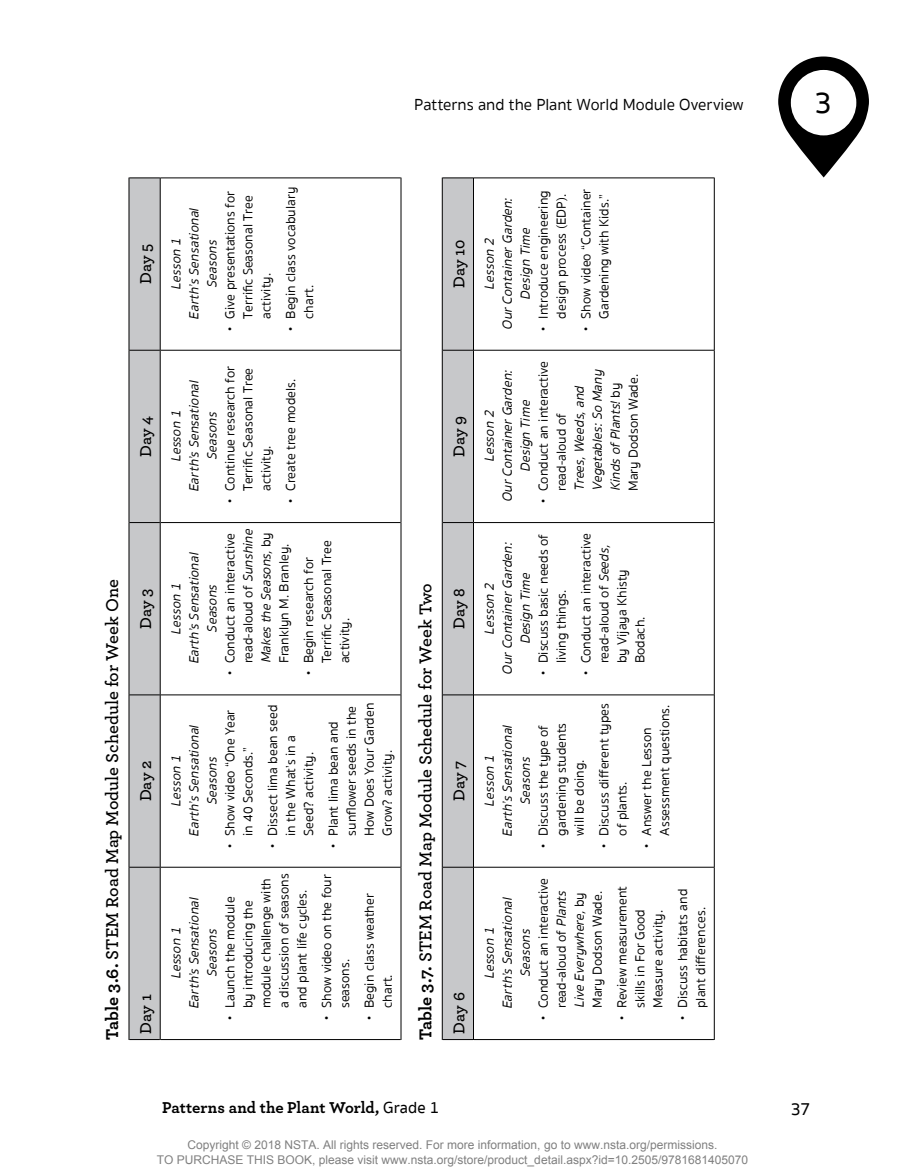
<style>
.page{position:relative;width:905px;height:1175px;background:#fff}
.page>*{position:absolute;margin:0;border:0;box-sizing:border-box;transform-origin:0 0}
.t1{font:500 31.35px "Sukhumvit Set";color:#000}
.t2{font:600 18px "Archer";letter-spacing:-.005em;color:#000}
.t3{font:500 18px "Sukhumvit Set";color:#000}
.t4{font:600 16.5px "Archer";letter-spacing:-.005em;color:#000}
.t5{font:16.5px "Sukhumvit Set Text";letter-spacing:-.005em;color:#000}
.t6{font:700 16.5px "Archer";color:#000}
.t7{font:13.5px/18px "Sukhumvit Set Text";color:#000}
.t8{font:italic 13.5px/18px "Sukhumvit Set Text";color:#000;text-align:center}
.t9{font:12px/14.4px "Arial";color:#808080;text-align:center}
.s1{font-weight:700}
.s2{font-style:italic}
.s3{font-style:normal}
.s4{font-family:"Sukhumvit Set";font-weight:500}
</style>
<div class="page">
<svg style="left:778px;top:56px;width:91px;height:121px"></svg>
<div style="left:130px;top:178px;width:30px;height:861px;background:#c7c8ca"></div>
<hr style="left:129px;top:867px;width:1px;height:173px;background:#000">
<hr style="left:129px;top:1039px;width:31px;height:1px;background:#000">
<hr style="left:129px;top:695px;width:1px;height:172px;background:#000">
<hr style="left:129px;top:866px;width:31px;height:1px;background:#000">
<hr style="left:129px;top:522px;width:1px;height:173px;background:#000">
<hr style="left:129px;top:350px;width:1px;height:172px;background:#000">
<hr style="left:129px;top:177px;width:1px;height:173px;background:#000">
<hr style="left:129px;top:177px;width:31px;height:1px;background:#000">
<hr style="left:129px;top:694px;width:31px;height:1px;background:#000">
<hr style="left:129px;top:522px;width:31px;height:1px;background:#000">
<hr style="left:160px;top:867px;width:1px;height:173px;background:#000">
<hr style="left:160px;top:1039px;width:240px;height:1px;background:#000">
<hr style="left:160px;top:695px;width:1px;height:172px;background:#000">
<hr style="left:160px;top:522px;width:1px;height:173px;background:#000">
<hr style="left:160px;top:350px;width:1px;height:172px;background:#000">
<hr style="left:160px;top:177px;width:1px;height:173px;background:#000">
<hr style="left:160px;top:177px;width:240px;height:1px;background:#000">
<hr style="left:400px;top:867px;width:1px;height:173px;background:#000">
<hr style="left:400px;top:695px;width:1px;height:172px;background:#000">
<hr style="left:400px;top:522px;width:1px;height:173px;background:#000">
<hr style="left:400px;top:350px;width:1px;height:172px;background:#000">
<hr style="left:400px;top:177px;width:1px;height:173px;background:#000">
<hr style="left:129px;top:350px;width:31px;height:1px;background:#000">
<hr style="left:160px;top:866px;width:240px;height:1px;background:#000">
<hr style="left:160px;top:694px;width:240px;height:1px;background:#000">
<hr style="left:160px;top:522px;width:240px;height:1px;background:#000">
<hr style="left:160px;top:350px;width:240px;height:1px;background:#000">
<div style="left:443px;top:178px;width:30px;height:861px;background:#c7c8ca"></div>
<hr style="left:442px;top:867px;width:1px;height:173px;background:#000">
<hr style="left:442px;top:1039px;width:31px;height:1px;background:#000">
<hr style="left:442px;top:695px;width:1px;height:172px;background:#000">
<hr style="left:442px;top:866px;width:31px;height:1px;background:#000">
<hr style="left:442px;top:522px;width:1px;height:173px;background:#000">
<hr style="left:442px;top:350px;width:1px;height:172px;background:#000">
<hr style="left:442px;top:177px;width:1px;height:173px;background:#000">
<hr style="left:442px;top:177px;width:31px;height:1px;background:#000">
<hr style="left:442px;top:694px;width:31px;height:1px;background:#000">
<hr style="left:442px;top:522px;width:31px;height:1px;background:#000">
<hr style="left:473px;top:867px;width:1px;height:173px;background:#000">
<hr style="left:474px;top:1039px;width:240px;height:1px;background:#000">
<hr style="left:473px;top:695px;width:1px;height:172px;background:#000">
<hr style="left:473px;top:522px;width:1px;height:173px;background:#000">
<hr style="left:473px;top:350px;width:1px;height:172px;background:#000">
<hr style="left:473px;top:177px;width:1px;height:173px;background:#000">
<hr style="left:474px;top:177px;width:240px;height:1px;background:#000">
<hr style="left:714px;top:867px;width:1px;height:173px;background:#000">
<hr style="left:714px;top:695px;width:1px;height:172px;background:#000">
<hr style="left:714px;top:522px;width:1px;height:173px;background:#000">
<hr style="left:714px;top:350px;width:1px;height:172px;background:#000">
<hr style="left:714px;top:177px;width:1px;height:173px;background:#000">
<hr style="left:442px;top:350px;width:31px;height:1px;background:#000">
<hr style="left:474px;top:866px;width:240px;height:1px;background:#000">
<hr style="left:474px;top:694px;width:240px;height:1px;background:#000">
<hr style="left:474px;top:522px;width:240px;height:1px;background:#000">
<hr style="left:474px;top:350px;width:240px;height:1px;background:#000">
<p class="t5" style="left:414px;top:93px;width:331px">Patterns and the Plant World Module Overview</p>
<h1 class="t1" style="left:814px;top:81px;width:19px">3</h1>
<h2 class="t2" style="left:99px;top:1040px;width:462px;rotate:-90deg"><span class="s1">Table 3.6.</span> STEM Road Map Module Schedule for Week One</h2>
<p class="t4" style="left:133px;top:284px;width:42px;rotate:-90deg">Day 5</p>
<p class="t4" style="left:133px;top:457px;width:43px;rotate:-90deg">Day 4</p>
<p class="t4" style="left:133px;top:629px;width:42px;rotate:-90deg">Day 3</p>
<p class="t4" style="left:133px;top:801px;width:42px;rotate:-90deg">Day 2</p>
<p class="t4" style="left:133px;top:1033px;width:41px;rotate:-90deg">Day 1</p>
<p class="t8" style="left:167px;top:320px;width:116px;rotate:-90deg">Lesson 1<br>Earth’sSensational<br>Seasons</p>
<p class="t7" style="left:221px;top:319px;width:129px;text-indent:-12px;rotate:-90deg">• Give presentations for<br>Terrific Seasonal Tree activity.</p>
<p class="t7" style="left:282px;top:319px;width:133px;text-indent:-12px;rotate:-90deg">• Begin class vocabulary chart.</p>
<p class="t8" style="left:167px;top:492px;width:116px;rotate:-90deg">Lesson 1<br>Earth’sSensational<br>Seasons</p>
<p class="t7" style="left:221px;top:491px;width:126px;text-indent:-12px;rotate:-90deg">• Continue research for<br>Terrific Seasonal Tree activity.</p>
<p class="t7" style="left:282px;top:503px;width:126px;rotate:-90deg">• Create tree models.</p>
<p class="t8" style="left:167px;top:664px;width:116px;rotate:-90deg">Lesson 1<br>Earth’sSensational<br>Seasons</p>
<p class="t7" style="left:221px;top:663px;width:139px;text-indent:-12px;rotate:-90deg">• Conduct an interactive read-aloud of <span class="s2">Sunshine<br>MakestheSeasons,</span>b y<br>Franklyn M. Branley.</p>
<p class="t7" style="left:300px;top:663px;width:125px;text-indent:-12px;rotate:-90deg">• Begin research for<br>Terrific Seasonal Tree activity.</p>
<p class="t8" style="left:167px;top:836px;width:116px;rotate:-90deg">Lesson 1<br>Earth’sSensational<br>Seasons</p>
<p class="t7" style="left:221px;top:835px;width:128px;text-indent:-12px;rotate:-90deg">• Show video “One Year in 40 Seconds.”</p>
<p class="t7" style="left:264px;top:835px;width:133px;text-indent:-12px;rotate:-90deg">• Dissect lima bean seed in the What’s in a<br>Seed? activity.</p>
<p class="t7" style="left:325px;top:835px;width:134px;text-indent:-12px;rotate:-90deg">• Plant lima bean and sunflower seeds in the<br>How Does Your Garden<br>Grow? activity.</p>
<p class="t8" style="left:167px;top:1009px;width:116px;rotate:-90deg">Lesson 1<br>Earth’sSensational<br>Seasons</p>
<p class="t7" style="left:221px;top:1008px;width:136px;text-indent:-12px;rotate:-90deg">• Launch the module<br>by introducing the module challenge with a discussion of seasons and plant life cycles.</p>
<p class="t7" style="left:318px;top:1008px;width:135px;text-indent:-12px;rotate:-90deg">• Show video on the four seasons.</p>
<p class="t7" style="left:361px;top:1008px;width:116px;text-indent:-12px;rotate:-90deg">• Begin class weather chart.</p>
<h2 class="t2" style="left:412px;top:1040px;width:458px;rotate:-90deg"><span class="s1">Table 3.7.</span> STEM Road Map Module Schedule for Week Two</h2>
<p class="t4" style="left:446px;top:288px;width:50px;rotate:-90deg">Day 10</p>
<p class="t4" style="left:446px;top:457px;width:43px;rotate:-90deg">Day 9</p>
<p class="t4" style="left:446px;top:629px;width:42px;rotate:-90deg">Day 8</p>
<p class="t4" style="left:446px;top:801px;width:42px;rotate:-90deg">Day 7</p>
<p class="t4" style="left:446px;top:1033px;width:43px;rotate:-90deg">Day 6</p>
<p class="t8" style="left:480px;top:330px;width:137px;rotate:-90deg">Lesson 2<br>OurContainerGarden:<br>Design Time</p>
<p class="t7" style="left:534px;top:331px;width:142px;text-align:right;rotate:-90deg">• Introduce engineering design process (EDP).</p>
<p class="t7" style="left:577px;top:331px;width:143px;text-align:center;rotate:-90deg">• Show video “Container<br>Gardening with Kids.”</p>
<p class="t8" style="left:480px;top:502px;width:137px;rotate:-90deg">Lesson 2<br>OurContainerGarden:<br>Design Time</p>
<p class="t7" style="left:534px;top:491px;width:132px;text-indent:-12px;rotate:-90deg">• Conduct an interactive read-aloud of</p>
<p class="t8" style="left:570px;top:491px;width:126px;text-align:left;rotate:-90deg">Trees,Weeds,and<br>Vegetables:So Many<br>KindsofPlants!<span class="s3">b y<br>Mary Dodson Wade.</span></p>
<p class="t8" style="left:480px;top:674px;width:137px;rotate:-90deg">Lesson 2<br>OurContainerGarden:<br>Design Time</p>
<p class="t7" style="left:534px;top:663px;width:131px;text-indent:-12px;rotate:-90deg">• Discuss basic needs of living things.</p>
<p class="t7" style="left:577px;top:663px;width:132px;text-indent:-12px;rotate:-90deg">• Conduct an interactive read-aloud of <span class="s2">Seeds, </span>by Vijaya Khisty<br>Bodach.</p>
<p class="t8" style="left:480px;top:836px;width:116px;rotate:-90deg">Lesson 1<br>Earth’sSensational<br>Seasons</p>
<p class="t7" style="left:534px;top:835px;width:114px;text-indent:-12px;rotate:-90deg">• Discuss the type of gardening students will be doing.</p>
<p class="t7" style="left:595px;top:835px;width:134px;text-indent:-12px;rotate:-90deg">• Discuss different types of plants.</p>
<p class="t7" style="left:638px;top:835px;width:133px;text-indent:-12px;rotate:-90deg">• Answer the Lesson<br>Assessment questions.</p>
<p class="t8" style="left:480px;top:1009px;width:116px;rotate:-90deg">Lesson 1<br>Earth’sSensational<br>Seasons</p>
<p class="t7" style="left:534px;top:1020px;width:144px;text-align:center;rotate:-90deg">• Conduct an interactive read-aloud of <span class="s2">Plants<br>LiveEverywhere,</span>b y<br>Mary Dodson Wade.</p>
<p class="t7" style="left:613px;top:1008px;width:124px;text-indent:-12px;rotate:-90deg">• Review measurement skills in For Good<br>Measure activity.</p>
<p class="t7" style="left:674px;top:1020px;width:133px;text-align:center;rotate:-90deg">• Discuss habitats and plant differences.</p>
<p class="t6" style="left:162px;top:1094px;width:278px">Patterns and the Plant World, <span class="s4">Grade 1</span></p>
<h2 class="t3" style="left:791px;top:1096px;width:21px">37</h2>
<p class="t9" style="left:157px;top:1138px;width:593px">Copyright © 2018 NSTA. All rights reserved. For more information, go to www.nsta.org/permissions.<br>TO PURCHASE THIS BOOK, please visit www.nsta.org/store/product_detail.aspx?id=10.2505/9781681405070</p>
</div>
